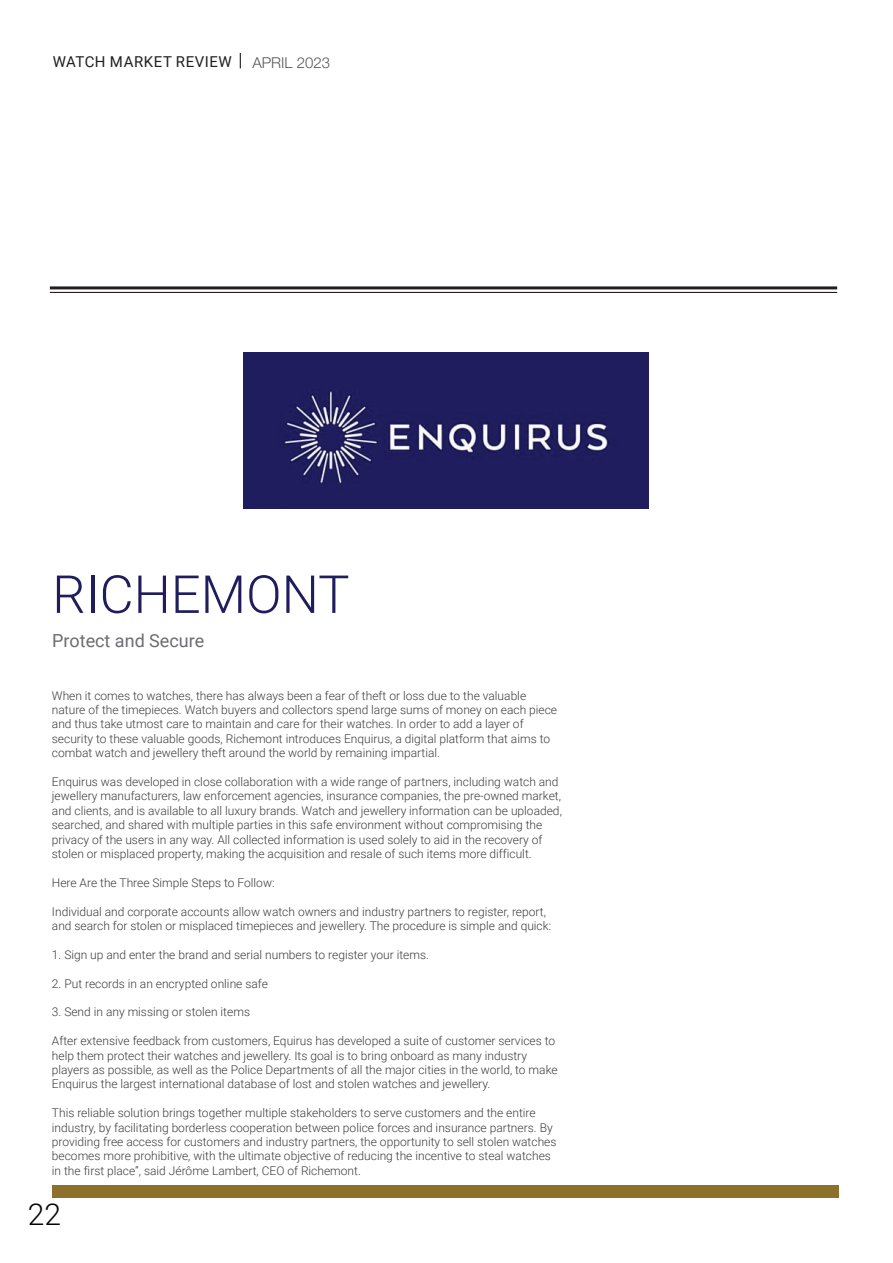
<style>
.page{position:relative;width:893px;height:1263px;background:#fff}
.page>*{position:absolute;margin:0;border:0;box-sizing:border-box;transform-origin:0 0}
.t1{font:300 52.5px "Roboto";color:#1f1d5d}
.t2{font:300 30px "Roboto";color:#050504}
.t3{font:18px "Roboto";color:#6c6d70}
.t4{font:15px "Roboto";letter-spacing:.035em;color:#231f20}
.t5{font:300 15px "Helvetica Neue";color:#57585a}
.t6{font:300 12px/14.4px "Roboto";color:#3b3c3b}
</style>
<div class="page">
<svg style="left:240px;top:53px;width:1px;height:15px"></svg>
<img style="left:244px;top:353px;width:404px;height:155px">
<div style="left:52px;top:1185px;width:787px;height:13px;background:#8d712b"></div>
<hr style="left:50px;top:286px;width:787px;height:3px;background:#231f20">
<hr style="left:50px;top:292px;width:787px;height:1px;background:#231f20">
<p class="t4" style="left:53px;top:51px;width:180px">WATCH MARKET REVIEW</p>
<p class="t5" style="left:252px;top:54px;width:79px">APRIL 2023</p>
<h1 class="t1" style="left:52px;top:557px;width:299px">RICHEMONT</h1>
<h3 class="t3" style="left:52px;top:627px;width:154px">Protect and Secure</h3>
<p class="t6" style="left:52px;top:688px;width:507px">When it comes to watches, there has always been a fear of theft or loss due to the valuable nature of the timepieces. Watch buyers and collectors spend large sums of money on each piece and thus take utmost care to maintain and care for their watches. In order to add a layer of security to these valuable goods, Richemont introduces Enquirus, a digital platform that aims to combat watch and jewellery theft around the world by remaining impartial.</p>
<p class="t6" style="left:52px;top:774px;width:511px">Enquirus was developed in close collaboration with a wide range of partners, including watch and jewellery manufacturers, law enforcement agencies, insurance companies, the pre-owned market, and clients, and is available to all luxury brands. Watch and jewellery information can be uploaded, searched, and shared with multiple parties in this safe environment without compromising the privacy of the users in any way. All collected information is used solely to aid in the recovery of stolen or misplaced property, making the acquisition and resale of such items more difficult.</p>
<p class="t6" style="left:52px;top:875px;width:224px">Here Are the Three Simple Steps to Follow:</p>
<p class="t6" style="left:52px;top:904px;width:501px">Individual and corporate accounts allow watch owners and industry partners to register, report, and search for stolen or misplaced timepieces and jewellery. The procedure is simple and quick:</p>
<p class="t6" style="left:52px;top:947px;width:379px">1. Sign up and enter the brand and serial numbers to register your items.</p>
<p class="t6" style="left:52px;top:976px;width:217px">2. Put records in an encrypted online safe</p>
<p class="t6" style="left:52px;top:1004px;width:200px">3. Send in any missing or stolen items</p>
<p class="t6" style="left:52px;top:1033px;width:507px">After extensive feedback from customers, Equirus has developed a suite of customer services to help them protect their watches and jewellery. Its goal is to bring onboard as many industry players as possible, as well as the Police Departments of all the major cities in the world, to make Enquirus the largest international database of lost and stolen watches and jewellery.</p>
<p class="t6" style="left:52px;top:1105px;width:506px">This reliable solution brings together multiple stakeholders to serve customers and the entire industry, by facilitating borderless cooperation between police forces and insurance partners. By providing free access for customers and industry partners, the opportunity to sell stolen watches becomes more prohibitive, with the ultimate objective of reducing the incentive to steal watches in the first place”, said Jérôme Lambert, CEO of Richemont.</p>
<h2 class="t2" style="left:28px;top:1193px;width:35px">22</h2>
</div>
